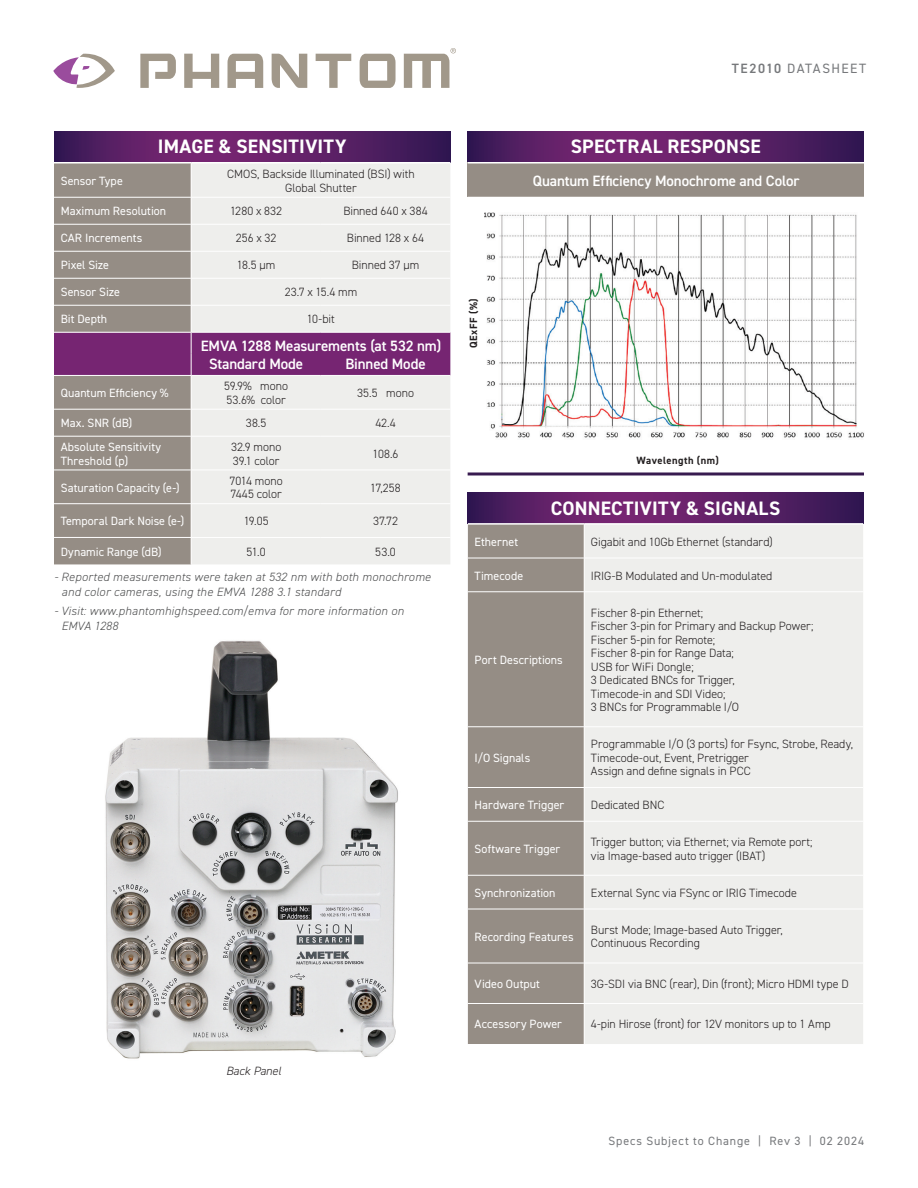
<style>
.page{position:relative;width:918px;height:1188px;background:#fff}
.page>*{position:absolute;margin:0;border:0;box-sizing:border-box;transform-origin:0 0}
.t1{font:700 19.5px "DIN2014";letter-spacing:.015em;color:#fff}
.t2{font:600 15px/18.3px "DIN2014";letter-spacing:-.005em;color:#fff}
.t3{font:13.5px "DIN2014";letter-spacing:.1em;color:#76787b}
.t4{font:300 12px/13.5px "DIN2014";color:#231f20}
.t5{font:12px/13.5px "DIN2014";letter-spacing:.005em;color:#fff}
.t6{font:italic 300 12px/15px "DIN2014";letter-spacing:.025em;color:#4b4c4d}
.t7{font:12px "DIN2014";letter-spacing:.07em;color:#76787b}
.t8{font:italic 300 12px "DIN2014";color:#231f20}
.t9{font:700 10.5px "DIN2014";letter-spacing:.045em;color:#231f20}
.s1{font-weight:600}
</style>
<div class="page">
<svg style="left:53px;top:53px;width:62px;height:35px"></svg>
<svg style="left:360px;top:54px;width:36px;height:34px"></svg>
<svg style="left:316px;top:54px;width:35px;height:34px"></svg>
<svg style="left:272px;top:54px;width:35px;height:34px"></svg>
<svg style="left:227px;top:54px;width:36px;height:34px"></svg>
<svg style="left:184px;top:54px;width:35px;height:34px"></svg>
<svg style="left:140px;top:54px;width:36px;height:34px"></svg>
<svg style="left:404px;top:48px;width:52px;height:40px"></svg>
<svg style="left:468px;top:131px;width:396px;height:31px;background:#5a1f65"></svg>
<div style="left:468px;top:163px;width:396px;height:34px;background:#958d85"></div>
<hr style="left:468px;top:162px;width:396px;height:2px;background:#fff">
<hr style="left:468px;top:472px;width:396px;height:3px;background:#381b50">
<svg style="left:54px;top:131px;width:396px;height:31px;background:#5a1f65"></svg>
<div style="left:54px;top:164px;width:137px;height:400px;background:#958d85"></div>
<div style="left:192px;top:164px;width:258px;height:400px;background:#eeeeec"></div>
<hr style="left:54px;top:197px;width:137px;height:1px;background:#fff">
<hr style="left:54px;top:409px;width:137px;height:1px;background:#fff">
<hr style="left:191px;top:409px;width:130px;height:1px;background:#fff">
<hr style="left:321px;top:409px;width:129px;height:1px;background:#fff">
<hr style="left:54px;top:436px;width:137px;height:1px;background:#fff">
<hr style="left:191px;top:436px;width:130px;height:1px;background:#fff">
<hr style="left:321px;top:436px;width:129px;height:1px;background:#fff">
<hr style="left:54px;top:375px;width:137px;height:1px;background:#fff">
<hr style="left:191px;top:375px;width:130px;height:1px;background:#fff">
<hr style="left:321px;top:375px;width:129px;height:1px;background:#fff">
<hr style="left:54px;top:470px;width:137px;height:1px;background:#fff">
<hr style="left:191px;top:470px;width:130px;height:1px;background:#fff">
<hr style="left:321px;top:470px;width:129px;height:1px;background:#fff">
<hr style="left:54px;top:503px;width:137px;height:1px;background:#fff">
<hr style="left:191px;top:503px;width:130px;height:1px;background:#fff">
<hr style="left:321px;top:503px;width:129px;height:1px;background:#fff">
<hr style="left:54px;top:537px;width:137px;height:1px;background:#fff">
<hr style="left:191px;top:537px;width:130px;height:1px;background:#fff">
<hr style="left:321px;top:537px;width:129px;height:1px;background:#fff">
<hr style="left:191px;top:197px;width:130px;height:1px;background:#fff">
<hr style="left:321px;top:197px;width:129px;height:1px;background:#fff">
<svg style="left:54px;top:198px;width:396px;height:177px;background:#bba5b5"></svg>
<hr style="left:191px;top:278px;width:130px;height:1px;background:#fff">
<hr style="left:321px;top:278px;width:129px;height:1px;background:#fff">
<img style="left:484px;top:212px;width:380px;height:226px">
<img style="left:105px;top:640px;width:293px;height:419px">
<svg style="left:468px;top:492px;width:395px;height:31px;background:#5a1f65"></svg>
<div style="left:468px;top:525px;width:116px;height:519px;background:#958d85"></div>
<div style="left:585px;top:525px;width:278px;height:519px;background:#eeeeec"></div>
<hr style="left:468px;top:558px;width:116px;height:1px;background:#fff">
<hr style="left:584px;top:558px;width:279px;height:1px;background:#fff">
<hr style="left:468px;top:591px;width:116px;height:1px;background:#fff">
<hr style="left:584px;top:591px;width:279px;height:1px;background:#fff">
<hr style="left:468px;top:726px;width:116px;height:1px;background:#fff">
<hr style="left:584px;top:726px;width:279px;height:1px;background:#fff">
<hr style="left:468px;top:787px;width:116px;height:1px;background:#fff">
<hr style="left:584px;top:787px;width:279px;height:1px;background:#fff">
<hr style="left:468px;top:821px;width:116px;height:1px;background:#fff">
<hr style="left:584px;top:821px;width:279px;height:1px;background:#fff">
<hr style="left:468px;top:875px;width:116px;height:1px;background:#fff">
<hr style="left:584px;top:875px;width:279px;height:1px;background:#fff">
<hr style="left:468px;top:909px;width:116px;height:1px;background:#fff">
<hr style="left:584px;top:909px;width:279px;height:1px;background:#fff">
<hr style="left:468px;top:963px;width:116px;height:1px;background:#fff">
<hr style="left:584px;top:963px;width:279px;height:1px;background:#fff">
<hr style="left:468px;top:1003px;width:116px;height:1px;background:#fff">
<hr style="left:584px;top:1003px;width:279px;height:1px;background:#fff">
<h1 class="t1" style="left:158px;top:134px;width:190px">IMAGE &amp; SENSITIVITY</h1>
<p class="t5" style="left:61px;top:174px;width:64px">Sensor Type</p>
<p class="t4" style="left:227px;top:167px;width:189px;text-align:center">CMOS, Backside Illuminated (BSI) with<br>Global Shutter</p>
<p class="t5" style="left:61px;top:204px;width:107px">Maximum Resolution</p>
<p class="t4" style="left:230px;top:205px;width:54px">1280 x 832</p>
<p class="t4" style="left:343px;top:205px;width:86px">Binned 640 x 384</p>
<p class="t5" style="left:61px;top:231px;width:83px">CAR Increments</p>
<p class="t4" style="left:236px;top:232px;width:42px">256 x 32</p>
<p class="t4" style="left:347px;top:232px;width:79px">Binned 128 x 64</p>
<p class="t5" style="left:61px;top:258px;width:50px">Pixel Size</p>
<p class="t4" style="left:237px;top:259px;width:40px">18.5 μm</p>
<p class="t4" style="left:352px;top:259px;width:69px">Binned 37 μm</p>
<p class="t5" style="left:61px;top:285px;width:61px">Sensor Size</p>
<p class="t4" style="left:285px;top:286px;width:74px">23.7 x 15.4 mm</p>
<p class="t5" style="left:61px;top:312px;width:48px">Bit Depth</p>
<p class="t4" style="left:307px;top:313px;width:30px">10-bit</p>
<p class="t2" style="left:209px;top:336px;width:234px;text-indent:-8px">EMVA 1288 Measurements (at 532 nm)<br>Standard Mode</p>
<p class="t2" style="left:345px;top:354px;width:82px">Binned Mode</p>
<p class="t5" style="left:61px;top:386px;width:109px">Quantum Efficiency %</p>
<p class="t4" style="left:224px;top:379px;width:66px">59.9% mono<br>53.6% color</p>
<p class="t4" style="left:357px;top:386px;width:58px">35.5 mono</p>
<p class="t5" style="left:61px;top:416px;width:73px">Max. SNR (dB)</p>
<p class="t4" style="left:246px;top:417px;width:22px">38.5</p>
<p class="t4" style="left:375px;top:417px;width:22px">42.4</p>
<p class="t5" style="left:61px;top:440px;width:102px">Absolute Sensitivity<br>Threshold (p)</p>
<p class="t4" style="left:231px;top:440px;width:52px">32.9 mono<br>39.1 color</p>
<p class="t4" style="left:373px;top:447px;width:27px">108.6</p>
<p class="t5" style="left:61px;top:480px;width:120px">Saturation Capacity (e-)</p>
<p class="t4" style="left:230px;top:474px;width:55px">7014 mono<br>7445 color</p>
<p class="t4" style="left:370px;top:481px;width:32px">17,258</p>
<p class="t5" style="left:61px;top:514px;width:125px">Temporal Dark Noise (e-)</p>
<p class="t4" style="left:244px;top:514px;width:26px">19.05</p>
<p class="t4" style="left:373px;top:514px;width:26px">37.72</p>
<p class="t5" style="left:61px;top:545px;width:103px">Dynamic Range (dB)</p>
<p class="t4" style="left:247px;top:545px;width:21px">51.0</p>
<p class="t4" style="left:375px;top:545px;width:22px">53.0</p>
<p class="t6" style="left:62px;top:569px;width:371px;text-indent:-8px">- Reported measurements were taken at 532 nm with both monochrome and color cameras, using the EMVA 1288 3.1 standard</p>
<p class="t6" style="left:62px;top:603px;width:344px;text-indent:-8px">- Visit: www.phantomhighspeed.com/emva for more information on<br>EMVA 1288</p>
<p class="t8" style="left:226px;top:1063px;width:56px">Back Panel</p>
<p class="t3" style="left:732px;top:60px;width:136px"><span class="s1">TE2010</span> DATASHEET</p>
<p class="t9" style="left:467px;top:348px;width:51px;rotate:-90deg">QExFF (%)</p>
<h1 class="t1" style="left:571px;top:134px;width:191px">SPECTRAL RESPONSE</h1>
<p class="t2" style="left:533px;top:172px;width:268px">Quantum Efficiency Monochrome and Color</p>
<p class="t9" style="left:636px;top:453px;width:84px">Wavelength (nm)</p>
<h1 class="t1" style="left:551px;top:495px;width:231px">CONNECTIVITY &amp; SIGNALS</h1>
<p class="t5" style="left:475px;top:535px;width:45px">Ethernet</p>
<p class="t4" style="left:591px;top:535px;width:183px">Gigabit and 10Gb Ethernet (standard)</p>
<p class="t5" style="left:475px;top:568px;width:50px">Timecode</p>
<p class="t4" style="left:591px;top:569px;width:183px">IRIG-B Modulated and Un-modulated</p>
<p class="t5" style="left:475px;top:653px;width:90px">Port Descriptions</p>
<p class="t5" style="left:475px;top:751px;width:57px">I/O Signals</p>
<p class="t4" style="left:591px;top:606px;width:224px">Fischer 8-pin Ethernet;<br>Fischer 3-pin for Primary and Backup Power;<br>Fischer 5-pin for Remote;<br>Fischer 8-pin for Range Data;<br>USB for WiFi Dongle;<br>3 Dedicated BNCs for Trigger,<br>Timecode-in and SDI Video;<br>3 BNCs for Programmable I/O</p>
<p class="t4" style="left:591px;top:737px;width:264px">Programmable I/O (3 ports) for Fsync, Strobe, Ready,<br>Timecode-out, Event, Pretrigger<br>Assign and define signals in PCC</p>
<p class="t5" style="left:475px;top:798px;width:91px">Hardware Trigger</p>
<p class="t4" style="left:591px;top:798px;width:75px">Dedicated BNC</p>
<p class="t5" style="left:475px;top:842px;width:87px">Software Trigger</p>
<p class="t4" style="left:591px;top:835px;width:223px">Trigger button; via Ethernet; via Remote port; via Image-based auto trigger (IBAT)</p>
<p class="t5" style="left:475px;top:886px;width:82px">Synchronization</p>
<p class="t4" style="left:591px;top:886px;width:207px">External Sync via FSync or IRIG Timecode</p>
<p class="t5" style="left:475px;top:930px;width:100px">Recording Features</p>
<p class="t4" style="left:591px;top:923px;width:193px">Burst Mode; Image-based Auto Trigger,<br>Continuous Recording</p>
<p class="t5" style="left:475px;top:977px;width:67px">Video Output</p>
<p class="t4" style="left:591px;top:977px;width:259px">3G-SDI via BNC (rear), Din (front); Micro HDMI type D</p>
<p class="t5" style="left:475px;top:1017px;width:89px">Accessory Power</p>
<p class="t4" style="left:591px;top:1018px;width:241px">4-pin Hirose (front) for 12V monitors up to 1 Amp</p>
<p class="t7" style="left:609px;top:1134px;width:257px">Specs Subject to Change | Rev 3 | 02 2024</p>
</div>
